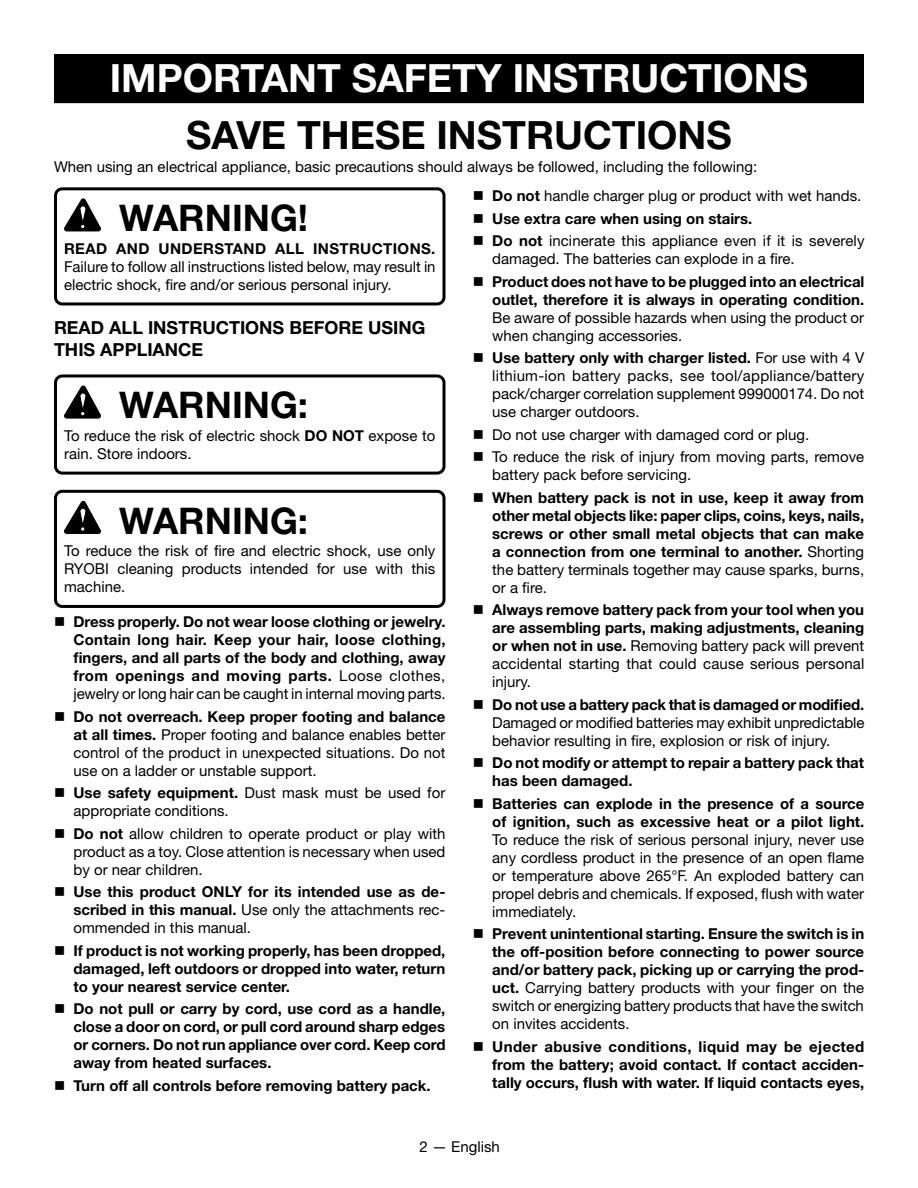
<style>
.page{position:relative;width:918px;height:1188px;background:#fff}
.page>*{position:absolute;margin:0;border:0;box-sizing:border-box;transform-origin:0 0}
.HEADING{font:700 39px "Helvetica Neue LT Std";color:#fff}
.Heading_2{font:700 39px "Helvetica Neue LT Std";color:#000}
.Warning_for_BLOWER{font:700 36.75px "Helvetica Neue LT Std";color:#000}
.Heading_2-2{font:700 18px/21.6px "Helvetica Neue LT Std";color:#000}
.t1{font:700 15px/18px "Helvetica Neue LT Std";color:#000;text-align:justify}
.Warning_text{font:15px/18px "Helvetica Neue LT Std";color:#000;text-align:justify}
.Body_text{font:15px "Helvetica Neue LT Std";color:#000}
.s1{font-weight:700}
.s2{font-weight:400}
</style>
<div class="page">
<div style="left:54px;top:187px;width:392px;height:118px;border:3px solid #000;border-radius:7px"></div>
<div style="left:54px;top:374px;width:392px;height:101px;border:3px solid #000;border-radius:7px"></div>
<div style="left:54px;top:490px;width:392px;height:118px;border:3px solid #000;border-radius:7px"></div>
<svg style="left:64px;top:199px;width:37px;height:32px"></svg>
<svg style="left:64px;top:386px;width:37px;height:32px"></svg>
<svg style="left:64px;top:501px;width:37px;height:33px"></svg>
<div style="left:55px;top:55px;width:808px;height:47px;background:#000"></div>
<div style="left:54px;top:54px;width:810px;height:49px;border:2px solid #000"></div>
<p class="HEADING" style="left:110px;top:54px;width:700px">IMPORTANT SAFETY INSTRUCTIONS</p>
<p class="Heading_2" style="left:186px;top:111px;width:547px">SAVE THESE INSTRUCTIONS</p>
<p class="Body_text" style="left:54px;top:157px;width:705px">When using an electrical appliance, basic precautions should always be followed, including the following:</p>
<p class="Warning_text" style="left:492px;top:187px;width:371px"><span class="s1">Do not</span> handle charger plug or product with wet hands.</p>
<p class="t1" style="left:492px;top:209px;width:262px">Use extra care when using on stairs.</p>
<p class="Warning_text" style="left:492px;top:232px;width:374px"><span class="s1">Do not</span> incinerate this appliance even if it is severely damaged. The batteries can explode in a fire.</p>
<p class="t1" style="left:492px;top:272px;width:374px">Product does not have to be plugged into an electrical outlet, therefore it is always in operating condition.<br><span class="s2">Be aware of possible hazards when using the product or when changing accessories.</span></p>
<p class="Warning_text" style="left:492px;top:349px;width:374px"><span class="s1">Use battery only with charger listed.</span> For use with 4 V lithium-ion battery packs, see tool/appliance/battery pack/charger correlation supplement 999000174. Do not use charger outdoors.</p>
<p class="Warning_text" style="left:492px;top:425px;width:319px">Do not use charger with damaged cord or plug.</p>
<p class="Warning_text" style="left:492px;top:448px;width:373px">To reduce the risk of injury from moving parts, remove battery pack before servicing.</p>
<p class="t1" style="left:492px;top:488px;width:374px">When battery pack is not in use, keep it away from other metal objects like: paper clips, coins, keys, nails, screws or other small metal objects that can make a connection from one terminal to another. <span class="s2">Shorting the battery terminals together may cause sparks, burns, or a fire.</span></p>
<p class="t1" style="left:492px;top:601px;width:374px">Always remove battery pack from your tool when you are assembling parts, making adjustments, cleaning or when not in use. <span class="s2">Removing battery pack will prevent accidental starting that could cause serious personal injury.</span></p>
<p class="Warning_text" style="left:492px;top:695px;width:374px"><span class="s1">Do not use a battery pack that is damaged or modified.<br></span>Damaged or modified batteries may exhibit unpredictable behavior resulting in fire, explosion or risk of injury.</p>
<p class="t1" style="left:492px;top:754px;width:373px">Do not modify or attempt to repair a battery pack that has been damaged.</p>
<p class="Warning_text" style="left:492px;top:794px;width:374px"><span class="s1">Batteries can explode in the presence of a source of ignition, such as excessive heat or a pilot light.<br></span>To reduce the risk of serious personal injury, never use any cordless product in the presence of an open flame or temperature above 265°F. An exploded battery can propel debris and chemicals. If exposed, flush with water immediately.</p>
<p class="t1" style="left:492px;top:925px;width:374px">Prevent unintentional starting. Ensure the switch is in the off-position before connecting to power source and/or battery pack, picking up or carrying the prod&shy;uct. <span class="s2">Carrying battery products with your finger on the switch or energizing battery products that have the switch on invites accidents.</span></p>
<p class="t1" style="left:492px;top:1037px;width:374px">Under abusive conditions, liquid may be ejected from the battery; avoid contact. If contact acciden&shy;tally occurs, flush with water. If liquid contacts eyes,</p>
<p class="Warning_for_BLOWER" style="left:119px;top:195px;width:191px">WARNING!</p>
<p class="Warning_text" style="left:64px;top:239px;width:373px"><span class="s1">READ AND UNDERSTAND ALL INSTRUCTIONS.<br></span>Failure to follow all instructions listed below, may result in electric shock, fire and/or serious personal injury.</p>
<p class="Heading_2-2" style="left:54px;top:317px;width:373px">READ ALL INSTRUCTIONS BEFORE USING<br>THIS APPLIANCE</p>
<p class="Warning_for_BLOWER" style="left:119px;top:382px;width:191px">WARNING:</p>
<p class="Warning_text" style="left:64px;top:426px;width:373px">To reduce the risk of electric shock <span class="s1">DO NOT</span> expose to rain. Store indoors.</p>
<p class="Warning_for_BLOWER" style="left:119px;top:498px;width:191px">WARNING:</p>
<p class="Warning_text" style="left:64px;top:541px;width:373px">To reduce the risk of fire and electric shock, use only RYOBI cleaning products intended for use with this machine.</p>
<p class="t1" style="left:73px;top:613px;width:374px">Dress properly. Do not wear loose clothing or jewelry.<br>Contain long hair. Keep your hair, loose clothing, fingers, and all parts of the body and clothing, away from openings and moving parts. <span class="s2">Loose clothes, jewelry or long hair can be caught in internal moving parts.</span></p>
<p class="Warning_text" style="left:74px;top:707px;width:374px"><span class="s1">Do not overreach. Keep proper footing and balance at all times.</span> Proper footing and balance enables better control of the product in unexpected situations. Do not use on a ladder or unstable support.</p>
<p class="Warning_text" style="left:74px;top:784px;width:373px"><span class="s1">Use safety equipment.</span> Dust mask must be used for appropriate conditions.</p>
<p class="Warning_text" style="left:74px;top:824px;width:374px"><span class="s1">Do not</span> allow children to operate product or play with product as a toy. Close attention is necessary when used by or near children.</p>
<p class="t1" style="left:73px;top:883px;width:374px">Use this product ONLY for its intended use as de&shy;scribed in this manual. <span class="s2">Use only the attachments rec&shy;ommended in this manual.</span></p>
<p class="t1" style="left:74px;top:941px;width:374px">If product is not working properly, has been dropped, damaged, left outdoors or dropped into water, return to your nearest service center.</p>
<p class="t1" style="left:74px;top:1000px;width:374px">Do not pull or carry by cord, use cord as a handle, close a door on cord, or pull cord around sharp edges or corners. Do not run appliance over cord. Keep cord away from heated surfaces.</p>
<p class="t1" style="left:74px;top:1076px;width:359px">Turn off all controls before removing battery pack.</p>
<p class="Warning_text" style="left:420px;top:1138px;width:82px">2 — English</p>
</div>
